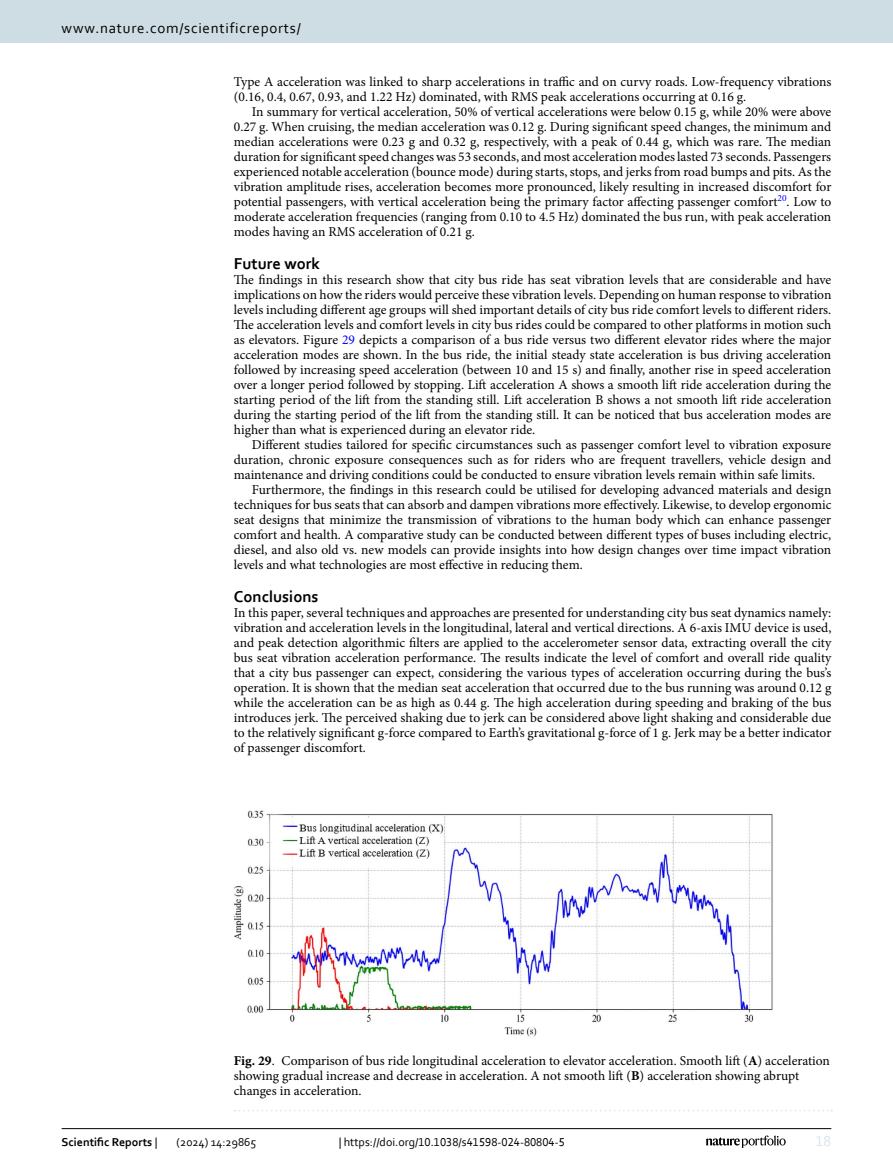
<style>
.page{position:relative;width:893px;height:1174px;background:#fff}
.page>*{position:absolute;margin:0;border:0;box-sizing:border-box;transform-origin:0 0}
.Head_1{font:700 16.5px "Corbel";color:#000}
.t1{font:15px "Corbel";letter-spacing:.05em;color:#000}
.t2{font:15px "Corbel";color:#d9e4eb}
.Body_Text{font:13.5px/15px "Minion Pro";color:#000;text-align:justify}
.Body_Text_Indent{font:13.5px/15px "Minion Pro";color:#000;text-align:justify}
.Figure_Caption{font:13.5px/15px "Minion Pro";color:#000}
.t3{font:12px "Corbel";color:#000}
.t4{font:700 12px "Corbel";color:#000}
.s1{color:#00f}
.s2{font-weight:700}
.s3{font-weight:400}
</style>
<div class="page">
<img style="left:234px;top:810px;width:539px;height:227px">
<svg style="left:235px;top:1110px;width:597px;height:1px"></svg>
<hr style="left:62px;top:1128px;width:769px;height:1px;background:#000">
<svg style="left:706px;top:1135px;width:80px;height:12px"></svg>
<div style="left:0;top:0;width:893px;height:43px;background:#cedde4"></div>
<p class="t1" style="left:62px;top:18px;width:241px">www.nature.com/scientificreports/</p>
<p class="Body_Text_Indent" style="left:234px;top:74px;width:599px">Type A acceleration was linked to sharp accelerations in traffic and on curvy roads. Low-frequency vibrations (0.16, 0.4, 0.67, 0.93, and 1.22 Hz) dominated, with RMS peak accelerations occurring at 0.16 g.</p>
<p class="Body_Text_Indent" style="left:234px;top:104px;width:599px;text-indent:18px">In summary for vertical acceleration, 50% of vertical accelerations were below 0.15 g, while 20% were above 0.27 g. When cruising, the median acceleration was 0.12 g. During significant speed changes, the minimum and median accelerations were 0.23 g and 0.32 g, respectively, with a peak of 0.44 g, which was rare. The median duration for significant speed changes was 53 seconds, and most acceleration modes lasted 73 seconds. Passengers experienced notable acceleration (bounce mode) during starts, stops, and jerks from road bumps and pits. As the vibration amplitude rises, acceleration becomes more pronounced, likely resulting in increased discomfort for potential passengers, with vertical acceleration being the primary factor affecting passenger comfort<sup>20</sup>. Low to moderate acceleration frequencies (ranging from 0.10 to 4.5 Hz) dominated the bus run, with peak acceleration modes having an RMS acceleration of 0.21 g.</p>
<p class="Head_1" style="left:234px;top:253px;width:88px">Future work</p>
<p class="Body_Text" style="left:234px;top:272px;width:599px">The findings in this research show that city bus ride has seat vibration levels that are considerable and have implications on how the riders would perceive these vibration levels. Depending on human response to vibration levels including different age groups will shed important details of city bus ride comfort levels to different riders.<br>The acceleration levels and comfort levels in city bus rides could be compared to other platforms in motion such as elevators. Figure <span class="s1">29</span> depicts a comparison of a bus ride versus two different elevator rides where the major acceleration modes are shown. In the bus ride, the initial steady state acceleration is bus driving acceleration followed by increasing speed acceleration (between 10 and 15 s) and finally, another rise in speed acceleration over a longer period followed by stopping. Lift acceleration A shows a smooth lift ride acceleration during the starting period of the lift from the standing still. Lift acceleration B shows a not smooth lift ride acceleration during the starting period of the lift from the standing still. It can be noticed that bus acceleration modes are higher than what is experienced during an elevator ride.</p>
<p class="Body_Text_Indent" style="left:234px;top:437px;width:599px;text-indent:18px">Different studies tailored for specific circumstances such as passenger comfort level to vibration exposure duration, chronic exposure consequences such as for riders who are frequent travellers, vehicle design and maintenance and driving conditions could be conducted to ensure vibration levels remain within safe limits.</p>
<p class="Body_Text_Indent" style="left:234px;top:482px;width:599px;text-indent:18px">Furthermore, the findings in this research could be utilised for developing advanced materials and design techniques for bus seats that can absorb and dampen vibrations more effectively. Likewise, to develop ergonomic seat designs that minimize the transmission of vibrations to the human body which can enhance passenger comfort and health. A comparative study can be conducted between different types of buses including electric, diesel, and also old vs. new models can provide insights into how design changes over time impact vibration levels and what technologies are most effective in reducing them.</p>
<p class="Head_1" style="left:234px;top:586px;width:86px">Conclusions</p>
<p class="Body_Text" style="left:234px;top:605px;width:599px">In this paper, several techniques and approaches are presented for understanding city bus seat dynamics namely: vibration and acceleration levels in the longitudinal, lateral and vertical directions. A 6-axis IMU device is used, and peak detection algorithmic filters are applied to the accelerometer sensor data, extracting overall the city bus seat vibration acceleration performance. The results indicate the level of comfort and overall ride quality that a city bus passenger can expect, considering the various types of acceleration occurring during the bus’s operation. It is shown that the median seat acceleration that occurred due to the bus running was around 0.12 g while the acceleration can be as high as 0.44 g. The high acceleration during speeding and braking of the bus introduces jerk. The perceived shaking due to jerk can be considered above light shaking and considerable due to the relatively significant g-force compared to Earth’s gravitational g-force of 1 g. Jerk may be a better indicator of passenger discomfort.</p>
<p class="Figure_Caption" style="left:234px;top:1053px;width:598px"><span class="s2">Fig. 29</span>. Comparison of bus ride longitudinal acceleration to elevator acceleration. Smooth lift (<span class="s2">A</span>) acceleration showing gradual increase and decrease in acceleration. A not smooth lift (<span class="s2">B</span>) acceleration showing abrupt changes in acceleration.</p>
<p class="t4" style="left:62px;top:1134px;width:97px">Scientific Reports <span class="s3">|</span></p>
<p class="t3" style="left:177px;top:1134px;width:81px">(2024) 14:29865</p>
<p class="t3" style="left:339px;top:1134px;width:228px">| https://doi.org/10.1038/s41598-024-80804-5</p>
<p class="t2" style="left:816px;top:1132px;width:17px">18</p>
</div>
